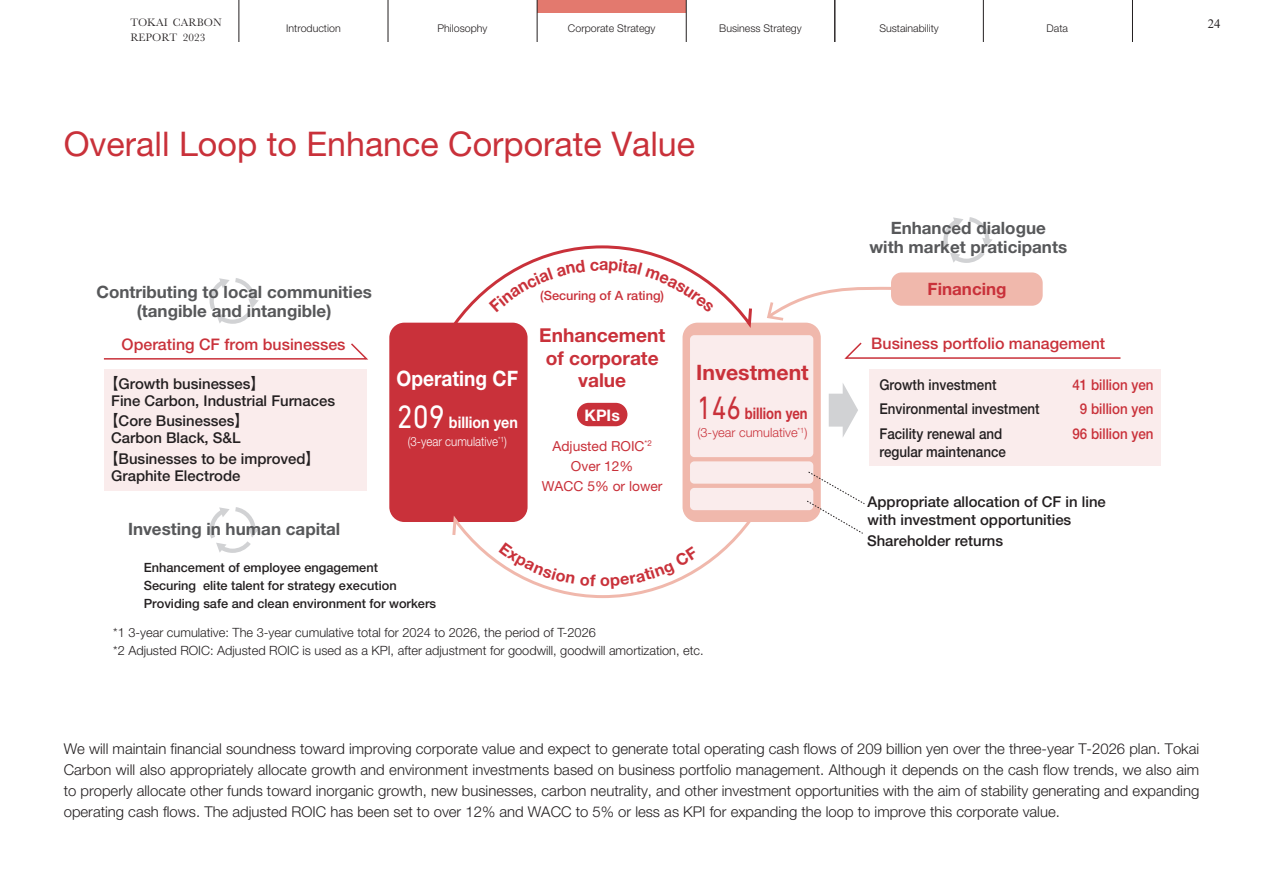
<style>
.page{position:relative;width:1263px;height:893px;background:#fff}
.page>*{position:absolute;margin:0;border:0;box-sizing:border-box;transform-origin:0 0}
.t1{font:34.05px "Helvetica Neue LT Std";color:#c9313a}
.t2{font:700 21.3px "Helvetica Neue LT Std";color:#fff;scale:.9 1}
.t3{font:700 21.3px "Helvetica Neue LT Std";color:#c9313a}
.t4{font:700 19.2px/22.5px "Helvetica Neue LT Std";color:#c9313a;text-align:center}
.t5{font:700 16.95px/18.8px "Helvetica Neue LT Std";color:#57585a;text-align:center}
.t6{font:700 16.95px "Helvetica Neue LT Std";color:#c9313a}
.t7{font:500 15.9px "Helvetica Neue LT Std";color:#c9313a}
.t8{font:700 15.9px "Helvetica Neue LT Std";color:#c9313a;scale:.82 1}
.t9{font:700 15.9px "Helvetica Neue LT Std";color:#fff;scale:.9 1}
.t10{font:700 15.9px "Helvetica Neue LT Std";color:#fff}
.t11{font:300 14.85px/21px "Helvetica Neue LT Std";color:#231f20;text-align:justify}
.t12{font:500 14.85px/17.2px "Helvetica Neue LT Std";color:#231f20}
.t13{font:500 14.85px/24.3px "Helvetica Neue LT Std";color:#231f20;scale:.9 1}
.t14{font:500 14.85px/24.3px "Helvetica Neue LT Std";color:#c9313a;text-align:center;scale:.9 1}
.t15{font:13.8px/20.2px "Helvetica Neue LT Std";color:#c9313a;text-align:center}
.t16{font:300 12.75px/18px "Helvetica Neue LT Std";color:#231f20}
.t17{font:500 12.75px/18px "Helvetica Neue LT Std";color:#231f20}
.t18{font:300 12.75px "Helvetica Neue LT Std";color:#c9313a}
.t19{font:300 12.75px "Helvetica Neue LT Std";color:#fff;scale:.9 1}
.t20{font:500 12.75px "Helvetica Neue LT Std";color:#c9313a}
.t21{font:12.75px "Times New Roman";color:#231f20}
.t22{font:300 10.65px "Helvetica Neue LT Std";color:#231f20}
.t23{font:10.65px "Ro Baskerville";color:#231f20}
.s1{font-family:"DIN Next LT Pro";font-weight:400;font-size:33px}
.s2{font-family:"UD Shin Go Pro"}
</style>
<div class="page">
<div style="left:682px;top:323px;width:139px;height:199px;background:#f0b8ac;border-radius:15px"></div>
<div style="left:690px;top:461px;width:123px;height:23px;background:#faecec;border-radius:4px"></div>
<div style="left:690px;top:335px;width:123px;height:122px;background:#faecec;border-radius:4px"></div>
<div style="left:690px;top:488px;width:123px;height:22px;background:#faecec;border-radius:4px"></div>
<div style="left:389px;top:323px;width:138px;height:199px;background:#c9313a;border-radius:15px"></div>
<div style="left:891px;top:272px;width:152px;height:34px;background:#f0b8ac;border-radius:11px"></div>
<svg style="left:103px;top:343px;width:265px;height:17px"></svg>
<svg style="left:844px;top:342px;width:277px;height:17px"></svg>
<svg style="left:767px;top:286px;width:133px;height:35px"></svg>
<div style="left:577px;top:403px;width:50px;height:23px;background:#c9313a;border-radius:12px"></div>
<svg style="left:943px;top:217px;width:50px;height:46px"></svg>
<svg style="left:210px;top:278px;width:49px;height:46px"></svg>
<svg style="left:210px;top:507px;width:49px;height:46px"></svg>
<svg style="left:829px;top:383px;width:29px;height:54px"></svg>
<div style="left:869px;top:370px;width:292px;height:96px;background:#faecec"></div>
<div style="left:104px;top:369px;width:262px;height:122px;background:#faecec"></div>
<svg style="left:807px;top:471px;width:58px;height:63px"></svg>
<div style="left:537px;top:0;width:149px;height:13px;background:#e3796e"></div>
<hr style="left:239px;top:0;width:1px;height:42px;background:#231f20">
<hr style="left:388px;top:0;width:1px;height:42px;background:#231f20">
<hr style="left:834px;top:0;width:1px;height:42px;background:#231f20">
<hr style="left:686px;top:0;width:1px;height:42px;background:#231f20">
<hr style="left:537px;top:0;width:1px;height:42px;background:#231f20">
<hr style="left:983px;top:0;width:1px;height:42px;background:#231f20">
<hr style="left:1132px;top:0;width:1px;height:42px;background:#231f20">
<svg style="left:451px;top:245px;width:303px;height:87px"></svg>
<svg style="left:452px;top:511px;width:299px;height:87px"></svg>
<p class="t23" style="left:130px;top:16px;width:93px">TOKAI CARBON</p>
<p class="t21" style="left:1208px;top:14px;width:14px">24</p>
<p class="t23" style="left:130px;top:31px;width:76px">REPORT 2023</p>
<p class="t22" style="left:286px;top:22px;width:56px">Introduction</p>
<p class="t22" style="left:438px;top:22px;width:52px">Philosophy</p>
<p class="t22" style="left:568px;top:22px;width:89px">Corporate Strategy</p>
<p class="t22" style="left:719px;top:22px;width:84px">Business Strategy</p>
<p class="t22" style="left:879px;top:22px;width:61px">Sustainability</p>
<p class="t22" style="left:1046px;top:22px;width:23px">Data</p>
<h1 class="t1" style="left:64px;top:123px;width:633px">Overall Loop to Enhance Corporate Value</h1>
<p class="t5" style="left:869px;top:218px;width:199px">Enhanced dialogue<br>with market praticipants</p>
<p class="t6" style="left:928px;top:279px;width:81px">Financing</p>
<p class="t5" style="left:96px;top:282px;width:277px;line-height:19.5px">Contributing to local communities (tangible and intangible)</p>
<p class="t20" style="left:540px;top:287px;width:125px">(Securing of A rating)</p>
<p class="t4" style="left:539px;top:324px;width:127px">Enhancement of corporate value</p>
<p class="t7" style="left:122px;top:335px;width:225px">Operating CF from businesses</p>
<p class="t7" style="left:871px;top:334px;width:235px">Business portfolio management</p>
<h2 class="t3" style="left:696px;top:359px;width:114px">Investment</h2>
<p class="t8" style="left:697px;top:404px;width:136px"><span class="s1">146</span> billion yen</p>
<p class="t18" style="left:697px;top:425px;width:112px">(3-year cumulative<sup>*1</sup>)</p>
<h2 class="t2" style="left:397px;top:365px;width:137px">Operating CF</h2>
<p class="t9" style="left:397px;top:413px;width:136px"><span class="s1">209</span> billion yen</p>
<p class="t19" style="left:408px;top:434px;width:112px">(3-year cumulative<sup>*1</sup>)</p>
<p class="t12" style="left:111px;top:375px;width:225px"><span class="s2">【</span>Growth businesses<span class="s2">】<br></span>Fine Carbon, Industrial Furnaces</p>
<p class="t12" style="left:111px;top:412px;width:132px"><span class="s2">【</span>Core Businesses<span class="s2">】<br></span>Carbon Black, S&amp;L</p>
<p class="t12" style="left:111px;top:450px;width:203px"><span class="s2">【</span>Businesses to be improved<span class="s2">】<br></span>Graphite Electrode</p>
<p class="t13" style="left:879px;top:372px;width:180px">Growth investment<br>Environmental investment<br>Facility renewal and</p>
<p class="t13" style="left:879px;top:439px;width:142px">regular maintenance</p>
<p class="t14" style="left:1072px;top:372px;width:92px">41 billion yen<br>9 billion yen<br>96 billion yen</p>
<p class="t10" style="left:584px;top:405px;width:37px">KPIs</p>
<p class="t15" style="left:542px;top:436px;width:122px">Adjusted ROIC<sup>*2<br></sup>Over 12%<br>WACC 5% or lower</p>
<p class="t5" style="left:128px;top:519px;width:214px">Investing in human capital</p>
<p class="t17" style="left:144px;top:558px;width:294px">Enhancement of employee engagement<br>Securing elite talent for strategy execution<br>Providing safe and clean environment for workers</p>
<p class="t16" style="left:113px;top:623px;width:592px">*1 3-year cumulative: The 3-year cumulative total for 2024 to 2026, the period of T-2026<br>*2 Adjusted ROIC: Adjusted ROIC is used as a KPI, after adjustment for goodwill, goodwill amortization, etc.</p>
<p class="t12" style="left:868px;top:493px;width:240px;line-height:18px">Appropriate allocation of CF in line with investment opportunities</p>
<p class="t12" style="left:867px;top:532px;width:138px">Shareholder returns</p>
<p class="t11" style="left:64px;top:738px;width:1137px">We will maintain financial soundness toward improving corporate value and expect to generate total operating cash flows of 209 billion yen over the three-year T-2026 plan. Tokai Carbon will also appropriately allocate growth and environment investments based on business portfolio management. Although it depends on the cash flow trends, we also aim to properly allocate other funds toward inorganic growth, new businesses, carbon neutrality, and other investment opportunities with the aim of stability generating and expanding operating cash flows. The adjusted ROIC has been set to over 12% and WACC to 5% or less as KPI for expanding the loop to improve this corporate value.</p>
</div>
